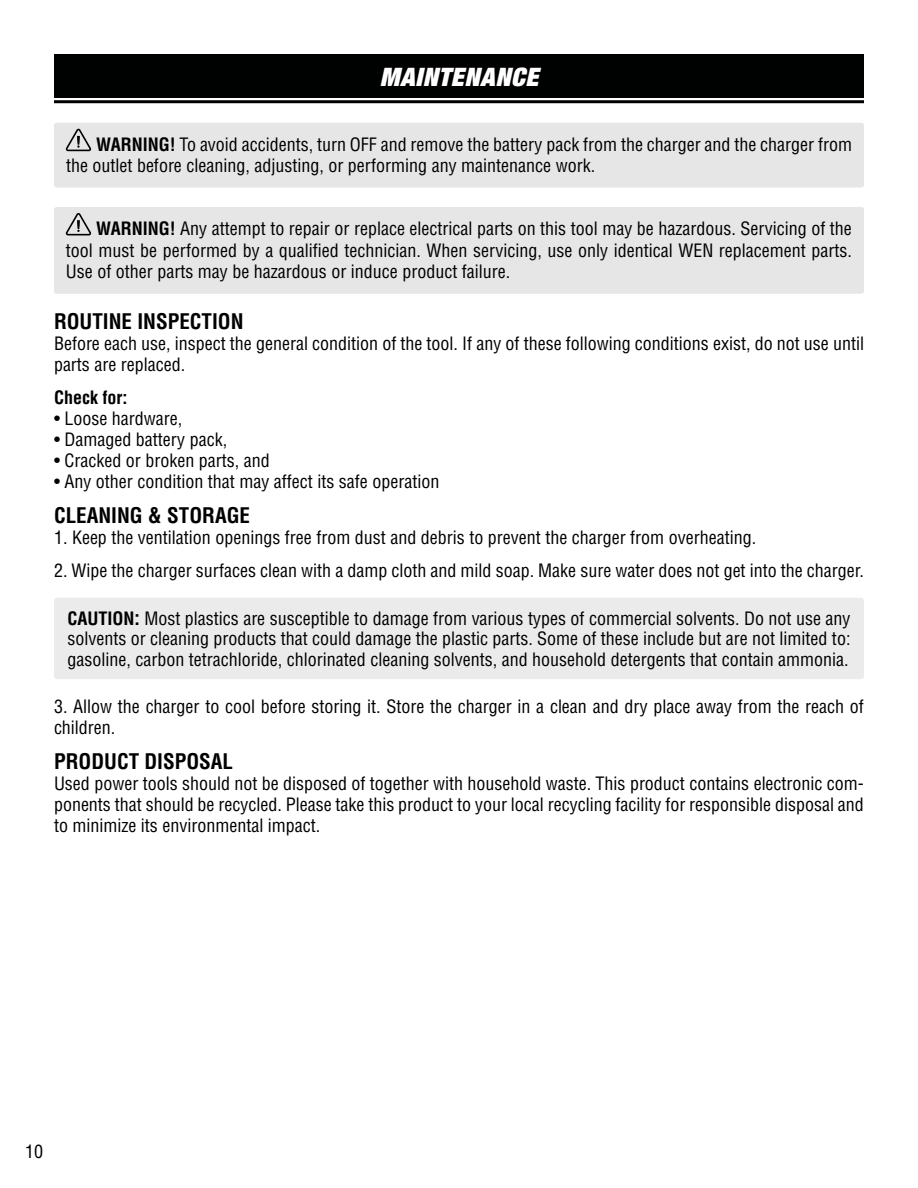
<style>
.page{position:relative;width:918px;height:1188px;background:#fff}
.page>*{position:absolute;margin:0;border:0;box-sizing:border-box;transform-origin:0 0}
.t1{font:italic 900 expanded 25.5px "Helvetica Neue";letter-spacing:.025em;color:#fff}
.t2{font:700 condensed 21px "Helvetica LT Std";color:#000}
.t3{font:condensed 18px/21px "Helvetica LT Std";color:#000}
.t4{font:700 condensed 18px "Helvetica LT Std";color:#000}
.s1{font-weight:700}
.s2{font-weight:700;font-size:19.5px}
</style>
<div class="page">
<div style="left:54px;top:54px;width:810px;height:44px;background:#000101"></div>
<hr style="left:54px;top:100px;width:810px;height:3px;background:#000">
<div style="left:54px;top:123px;width:810px;height:64px;background:#e6e6e6;border-radius:3px"></div>
<svg style="left:66px;top:129px;width:25px;height:22px"></svg>
<div style="left:54px;top:207px;width:810px;height:87px;background:#e6e6e6;border-radius:3px"></div>
<svg style="left:66px;top:213px;width:25px;height:22px"></svg>
<div style="left:55px;top:598px;width:808px;height:80px;background:#ebebec;border-radius:3px"></div>
<div style="left:54px;top:598px;width:810px;height:81px;border:2px solid #ebebec;border-radius:3px"></div>
<h1 class="t1" style="left:380px;top:61px;width:160px">MAINTENANCE</h1>
<p class="t3" style="left:66px;top:133px;width:788px;line-height:21.6px;text-indent:30px"><span class="s1">WARNING!</span> To avoid accidents, turn OFF and remove the battery pack from the charger and the charger from the outlet before cleaning, adjusting, or performing any maintenance work.</p>
<p class="t3" style="left:66px;top:218px;width:788px;line-height:21.6px;text-align:justify;text-indent:30px"><span class="s1">WARNING!</span> Any attempt to repair or replace electrical parts on this tool may be hazardous. Servicing of the tool must be performed by a qualified technician. When servicing, use only identical WEN replacement parts.<br>Use of other parts may be hazardous or induce product failure.</p>
<p class="t2" style="left:54px;top:308px;width:191px">ROUTINE INSPECTION</p>
<p class="t3" style="left:54px;top:333px;width:812px">Before each use, inspect the general condition of the tool. If any of these following conditions exist, do not use until parts are replaced.</p>
<p class="t4" style="left:54px;top:386px;width:75px">Check for:</p>
<p class="t3" style="left:54px;top:408px;width:130px">• Loose hardware,</p>
<p class="t3" style="left:54px;top:429px;width:175px">• Damaged battery pack,</p>
<p class="t3" style="left:54px;top:450px;width:217px">• Cracked or broken parts, and</p>
<p class="t3" style="left:54px;top:471px;width:387px">• Any other condition that may affect its safe operation</p>
<p class="t2" style="left:54px;top:502px;width:198px">CLEANING &amp; STORAGE</p>
<p class="t3" style="left:54px;top:527px;width:704px">1. Keep the ventilation openings free from dust and debris to prevent the charger from overheating.</p>
<p class="t3" style="left:54px;top:560px;width:812px">2. Wipe the charger surfaces clean with a damp cloth and mild soap. Make sure water does not get into the charger.</p>
<p class="t3" style="left:68px;top:608px;width:785px;line-height:20.2px;text-align:justify"><span class="s1">CAUTION</span><span class="s2">:</span> Most plastics are susceptible to damage from various types of commercial solvents. Do not use any solvents or cleaning products that could damage the plastic parts. Some of these include but are not limited to: gasoline, carbon tetrachloride, chlorinated cleaning solvents, and household detergents that contain ammonia.</p>
<p class="t3" style="left:54px;top:696px;width:812px">3. Allow the charger to cool before storing it. Store the charger in a clean and dry place away from the reach of children.</p>
<p class="t2" style="left:54px;top:748px;width:181px">PRODUCT DISPOSAL</p>
<p class="t3" style="left:54px;top:772px;width:811px;text-align:justify">Used power tools should not be disposed of together with household waste. This product contains electronic com&shy;ponents that should be recycled. Please take this product to your local recycling facility for responsible disposal and to minimize its environmental impact.</p>
<p class="t3" style="left:25px;top:1141px;width:19px">10</p>
</div>
